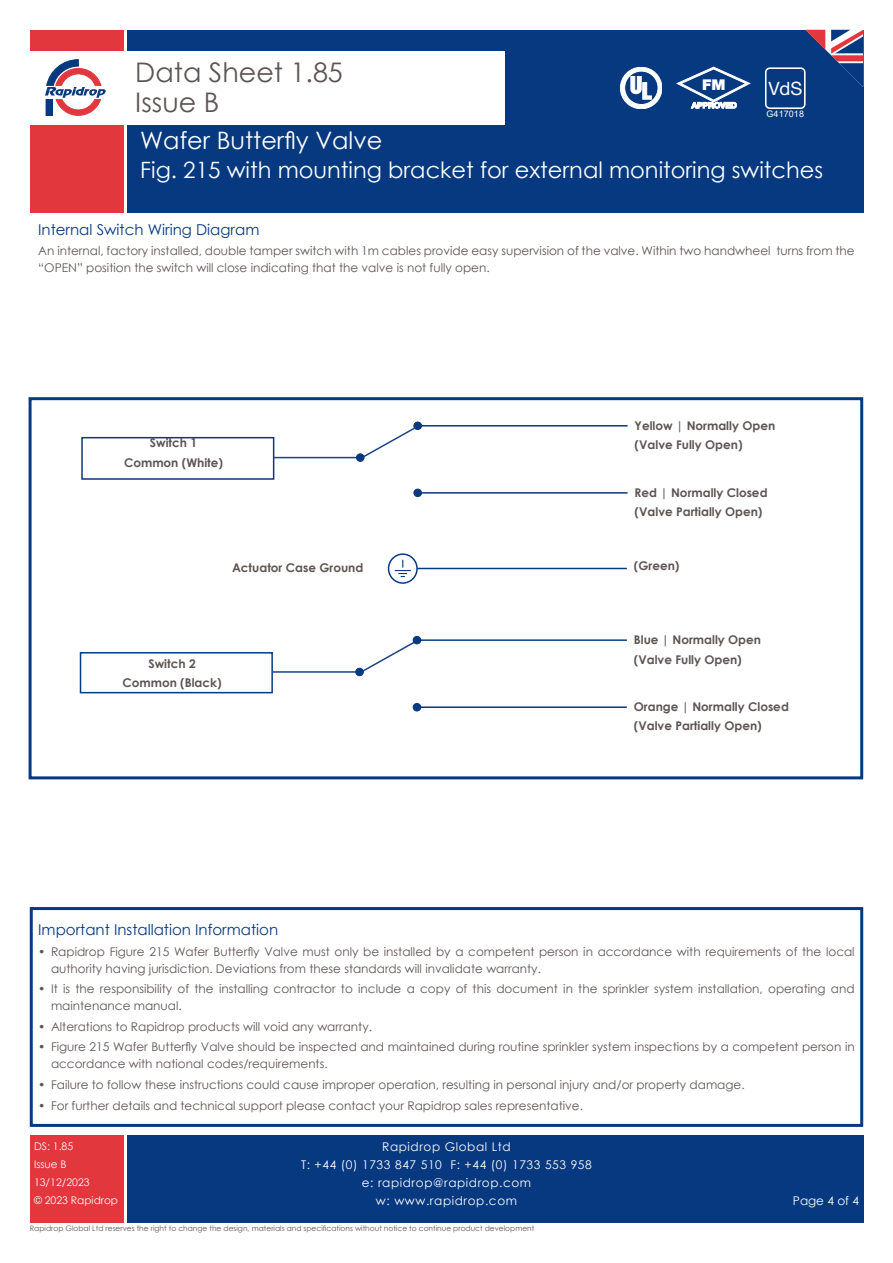
<style>
.page{position:relative;width:893px;height:1263px;background:#fff}
.page>*{position:absolute;margin:0;border:0;box-sizing:border-box;transform-origin:0 0}
.t1{font:27px/30px "Century Gothic";color:#5d5553}
.t2{font:24px "Century Gothic";color:#fff}
.t3{font:22.5px "Century Gothic";color:#fff}
.t4{font:18.45px "Helvetica Neue";color:#fff}
.RD_DS_Subhead{font:15px "Century Gothic";color:#073980}
.t5{font:900 14.85px "Helvetica Neue";color:#fff}
.RD_DS_Body{font:12px/16.5px "Century Gothic";color:#5d5553}
.RD_DS_Figures{font:700 12px "Century Gothic";color:#5d5553}
.t6{font:12px/18px "Century Gothic";letter-spacing:.05em;color:#fff;text-align:center}
.t7{font:10.5px/18px "Century Gothic";color:#fff}
.t8{font:9px "Arial";letter-spacing:.01em;color:#fff}
.t9{font:7.5px "Century Gothic";color:#5d5553}
</style>
<div class="page">
<div style="left:30px;top:30px;width:93px;height:183px;background:#e1373d"></div>
<div style="left:30px;top:52px;width:93px;height:73px;background:#fff"></div>
<div style="left:30px;top:1135px;width:93px;height:88px;background:#e1373d"></div>
<div style="left:127px;top:1135px;width:736px;height:88px;background:#073980"></div>
<div style="left:127px;top:30px;width:736px;height:183px;background:#073980"></div>
<svg style="left:45px;top:59px;width:61px;height:57px"></svg>
<svg style="left:806px;top:30px;width:57px;height:57px"></svg>
<div style="left:127px;top:52px;width:378px;height:73px;background:#fff"></div>
<svg style="left:620px;top:67px;width:42px;height:42px"></svg>
<div style="left:765px;top:67px;width:41px;height:42px;border:2px solid #fff;border-radius:4px"></div>
<svg style="left:677px;top:67px;width:73px;height:41px"></svg>
<div style="left:30px;top:907px;width:833px;height:220px;border:3px solid #073980"></div>
<div style="left:81px;top:437px;width:193px;height:43px;border:2px solid #073980"></div>
<div style="left:80px;top:652px;width:193px;height:41px;border:2px solid #073980"></div>
<div style="left:29px;top:397px;width:834px;height:382px;border:3px solid #073980"></div>
<hr style="left:417px;top:568px;width:210px;height:1px;background:#073980">
<hr style="left:417px;top:639px;width:210px;height:2px;background:#073980">
<hr style="left:273px;top:671px;width:87px;height:2px;background:#194386">
<svg style="left:359px;top:639px;width:60px;height:35px"></svg>
<div style="left:356px;top:668px;width:7px;height:8px;background:#073980;border-radius:50%"></div>
<div style="left:356px;top:668px;width:7px;height:8px;border:1px solid #073980;border-radius:50%"></div>
<div style="left:413px;top:636px;width:8px;height:8px;background:#073980;border-radius:50%"></div>
<div style="left:413px;top:636px;width:8px;height:8px;border:1px solid #073980;border-radius:50%"></div>
<div style="left:388px;top:553px;width:30px;height:31px;border:2px solid #073980;border-radius:50%"></div>
<svg style="left:395px;top:560px;width:16px;height:17px"></svg>
<hr style="left:417px;top:706px;width:210px;height:2px;background:#073980">
<div style="left:413px;top:703px;width:8px;height:8px;background:#073980;border-radius:50%"></div>
<div style="left:413px;top:703px;width:8px;height:8px;border:1px solid #073980;border-radius:50%"></div>
<hr style="left:418px;top:425px;width:210px;height:1px;background:#073980">
<hr style="left:274px;top:457px;width:86px;height:1px;background:#194386">
<svg style="left:360px;top:424px;width:56px;height:36px"></svg>
<div style="left:356px;top:454px;width:8px;height:7px;background:#073980;border-radius:50%"></div>
<div style="left:356px;top:454px;width:8px;height:7px;border:1px solid #073980;border-radius:50%"></div>
<div style="left:414px;top:422px;width:7px;height:7px;background:#073980;border-radius:50%"></div>
<div style="left:414px;top:422px;width:8px;height:8px;border:1px solid #073980;border-radius:50%"></div>
<hr style="left:418px;top:492px;width:210px;height:2px;background:#073980">
<div style="left:414px;top:489px;width:7px;height:8px;background:#073980;border-radius:50%"></div>
<div style="left:414px;top:489px;width:8px;height:8px;border:1px solid #073980;border-radius:50%"></div>
<h1 class="t1" style="left:135px;top:56px;width:209px">Data Sheet 1.85<br>Issue B</h1>
<h2 class="t2" style="left:140px;top:123px;width:243px">Wafer Butterfly Valve</h2>
<h3 class="t3" style="left:140px;top:154px;width:684px">Fig. 215 with mounting bracket for external monitoring switches</h3>
<p class="t5" style="left:702px;top:75px;width:25px">FM</p>
<h3 class="t4" style="left:768px;top:75px;width:36px">VdS</h3>
<p class="t8" style="left:766px;top:108px;width:39px">G417018</p>
<p class="RD_DS_Subhead" style="left:38px;top:219px;width:223px">Internal Switch Wiring Diagram</p>
<p class="RD_DS_Body" style="left:38px;top:242px;width:818px">An internal, factory installed, double tamper switch with 1m cables provide easy supervision of the valve. Within two handwheel turns from the “OPEN” position the switch will close indicating that the valve is not fully open.</p>
<p class="RD_DS_Figures" style="left:150px;top:434px;width:49px">Switch 1</p>
<p class="RD_DS_Figures" style="left:124px;top:453px;width:101px">Common (White)</p>
<p class="RD_DS_Figures" style="left:635px;top:417px;width:142px">Yellow | Normally Open</p>
<p class="RD_DS_Figures" style="left:635px;top:436px;width:109px">(Valve Fully Open)</p>
<p class="RD_DS_Figures" style="left:635px;top:483px;width:134px">Red | Normally Closed</p>
<p class="RD_DS_Figures" style="left:635px;top:502px;width:129px">(Valve Partially Open)</p>
<p class="RD_DS_Figures" style="left:232px;top:559px;width:133px">Actuator Case Ground</p>
<p class="RD_DS_Figures" style="left:634px;top:557px;width:47px">(Green)</p>
<p class="RD_DS_Figures" style="left:148px;top:654px;width:49px">Switch 2</p>
<p class="RD_DS_Figures" style="left:122px;top:673px;width:101px">Common (Black)</p>
<p class="RD_DS_Figures" style="left:634px;top:631px;width:129px">Blue | Normally Open</p>
<p class="RD_DS_Figures" style="left:634px;top:650px;width:109px">(Valve Fully Open)</p>
<p class="RD_DS_Figures" style="left:634px;top:697px;width:157px">Orange | Normally Closed</p>
<p class="RD_DS_Figures" style="left:634px;top:717px;width:129px">(Valve Partially Open)</p>
<p class="RD_DS_Subhead" style="left:38px;top:919px;width:241px">Important Installation Information</p>
<p class="RD_DS_Body" style="left:51px;top:943px;width:805px;text-indent:-13px">• Rapidrop Figure 215 Wafer Butterfly Valve must only be installed by a competent person in accordance with requirements of the local authority having jurisdiction. Deviations from these standards will invalidate warranty.</p>
<p class="RD_DS_Body" style="left:51px;top:981px;width:805px;text-indent:-13px">• It is the responsibility of the installing contractor to include a copy of this document in the sprinkler system installation, operating and maintenance manual.</p>
<p class="RD_DS_Body" style="left:38px;top:1018px;width:335px">• Alterations to Rapidrop products will void any warranty.</p>
<p class="RD_DS_Body" style="left:51px;top:1039px;width:805px;text-indent:-13px">• Figure 215 Wafer Butterfly Valve should be inspected and maintained during routine sprinkler system inspections by a competent person in accordance with national codes/requirements.</p>
<p class="RD_DS_Body" style="left:38px;top:1076px;width:708px">• Failure to follow these instructions could cause improper operation, resulting in personal injury and/or property damage.</p>
<p class="RD_DS_Body" style="left:38px;top:1097px;width:546px">• For further details and technical support please contact your Rapidrop sales representative.</p>
<p class="t7" style="left:34px;top:1137px;width:86px">DS: 1.85<br>Issue B<br>13/12/2023<br>© 2023 Rapidrop</p>
<p class="t6" style="left:301px;top:1138px;width:292px">Rapidrop Global Ltd<br>T: +44 (0) 1733 847 510 F: +44 (0) 1733 553 958 e: rapidrop@rapidrop.com<br>w: www.rapidrop.com</p>
<p class="t9" style="left:30px;top:1223px;width:506px">Rapidrop Global Ltd reserves the right to change the design, materials and specifications without notice to continue product development</p>
<p class="t6" style="left:793px;top:1192px;width:68px">Page 4 of 4</p>
</div>
